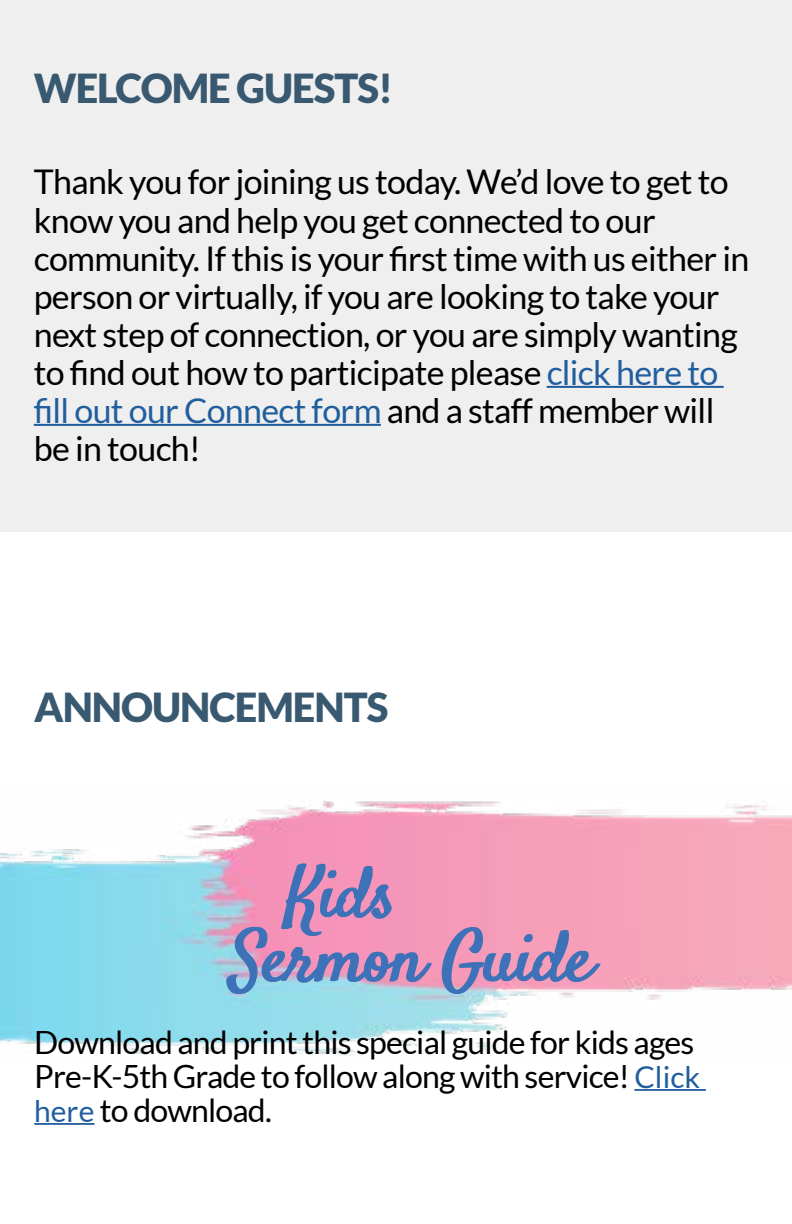
<style>
.page{position:relative;width:792px;height:1224px;background:#fff}
.page>*{position:absolute;margin:0;border:0;box-sizing:border-box;transform-origin:0 0}
.t1{font:72px/64px "Satisfy";letter-spacing:-.025em;color:#3d71b8}
.t2{font:900 40px "Lato";letter-spacing:-.025em;color:#395971}
.t3{font:34px/38px "Lato";letter-spacing:-.02em;color:#000}
.t4{font:32px/34px "Lato";letter-spacing:-.025em;color:#000}
.s1{color:#215e9e}
.s2{font-size:30px;color:#215e9e}
</style>
<div class="page">
<div style="left:0;top:0;width:792px;height:531px;background:#efeff0"></div>
<hr style="left:547px;top:386px;width:177px;height:2px;background:#215e9e">
<hr style="left:34px;top:424px;width:347px;height:2px;background:#215e9e">
<img style="left:0;top:801px;width:792px;height:255px">
<hr style="left:634px;top:1089px;width:72px;height:2px;background:#215e9e">
<hr style="left:34px;top:1123px;width:60px;height:2px;background:#215e9e">
<p class="t2" style="left:34px;top:65px;width:361px">WELCOME GUESTS!</p>
<p class="t3" style="left:34px;top:163px;width:717px">Thank you for joining us today. We’d love to get to know you and help you get connected to our community. If this is your first time with us either in person or virtually, if you are looking to take your next step of connection, or you are simply wanting to find out how to participate please <span class="s1">click here to fill out our Connect form</span> and a staff member will be in touch!</p>
<p class="t2" style="left:34px;top:684px;width:356px">ANNOUNCEMENTS</p>
<h1 class="t1" style="left:230px;top:868px;width:364px;text-indent:55px">Kids<br>Sermon Guide</h1>
<p class="t4" style="left:34px;top:1025px;width:667px">Download and print this special guide for kids ages<br>Pre-K-5th Grade to follow along with service! <span class="s2">Click here</span> to download.</p>
</div>
